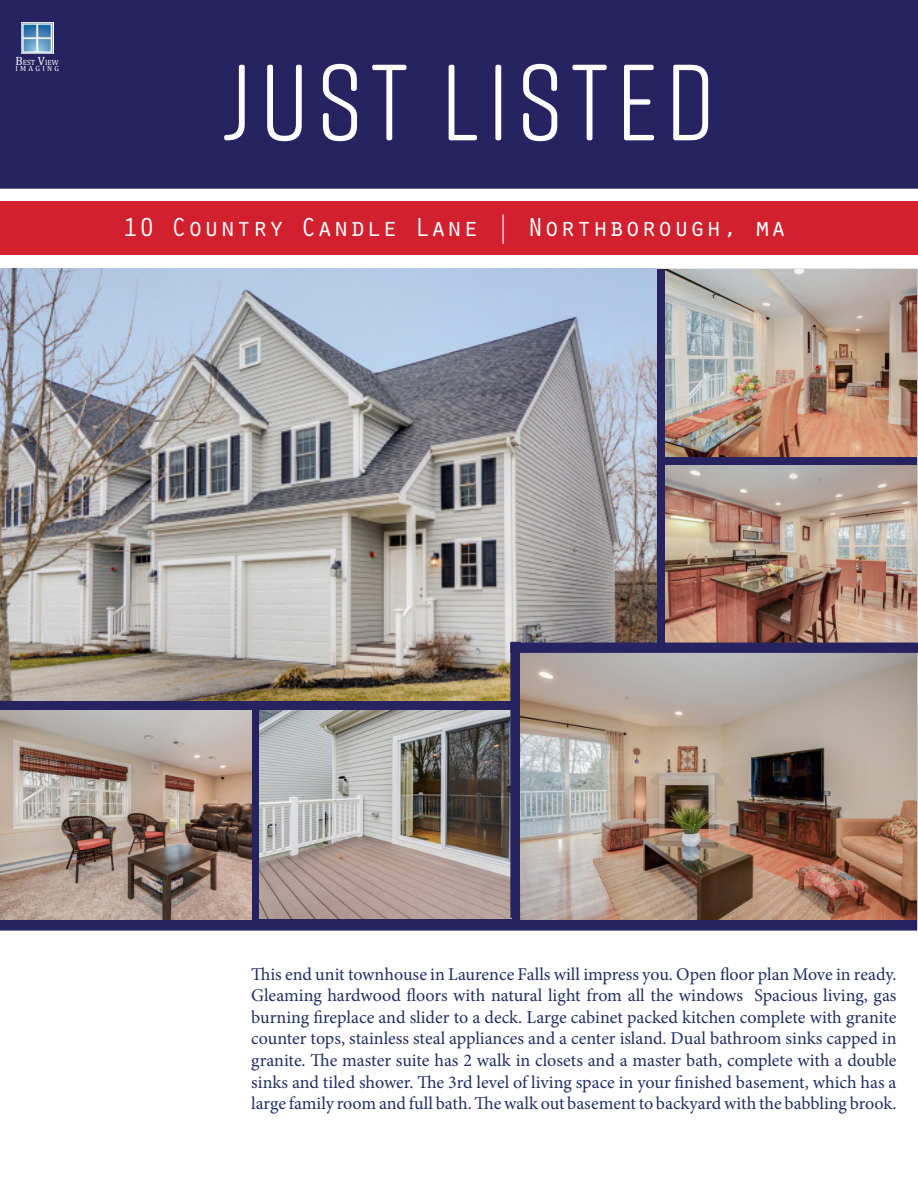
<style>
.page{position:relative;width:918px;height:1188px;background:#fff}
.page>*{position:absolute;margin:0;border:0;box-sizing:border-box;transform-origin:0 0}
.t1{font:108px "Rift Soft";letter-spacing:.08em;color:#fcfcfc}
.t2{font:27px "Orator Std";color:#fff}
.t3{font:18px/21.6px "Minion Pro";color:#212e62;text-align:justify}
.t4{font:7.5px "Cambria";letter-spacing:.3em;color:#fffefc}
.s1{font-size:12px}
</style>
<div class="page">
<div style="left:0;top:270px;width:916px;height:660px;background:#272260"></div>
<div style="left:0;top:0;width:917px;height:188px;background:#272260"></div>
<div style="left:0;top:0;width:918px;height:189px;border:2px solid #272260"></div>
<div style="left:0;top:201px;width:918px;height:54px;background:#d2202f"></div>
<img style="left:22px;top:23px;width:31px;height:31px">
<img style="left:0;top:269px;width:657px;height:432px">
<img style="left:0;top:710px;width:252px;height:209px">
<img style="left:260px;top:710px;width:250px;height:208px">
<img style="left:666px;top:466px;width:251px;height:177px">
<div style="left:510px;top:642px;width:11px;height:276px;background:#272260;border:2px solid #272260"></div>
<img style="left:521px;top:653px;width:396px;height:266px">
<img style="left:665px;top:270px;width:251px;height:187px">
<div style="left:511px;top:643px;width:406px;height:9px;background:#272260"></div>
<div style="left:510px;top:643px;width:408px;height:10px;border:2px solid #272260"></div>
<p class="t4" style="left:15px;top:58px;width:45px"><span class="s1">B</span>EST <span class="s1">V</span>IEW</p>
<p class="t4" style="left:15px;top:64px;width:45px">IMAGING</p>
<p class="t1" style="left:222px;top:27px;width:494px">JUST LISTED</p>
<p class="t2" style="left:123px;top:208px;width:666px">10 Country Candle Lane | Northborough, ma</p>
<p class="t3" style="left:251px;top:963px;width:647px">This end unit townhouse in Laurence Falls will impress you. Open floor plan Move in ready.<br>Gleaming hardwood floors with natural light from all the windows Spacious living, gas burning fireplace and slider to a deck. Large cabinet packed kitchen complete with granite counter tops, stainless steal appliances and a center island. Dual bathroom sinks capped in granite. The master suite has 2 walk in closets and a master bath, complete with a double sinks and tiled shower. The 3rd level of living space in your finished basement, which has a large family room and full bath. The walk out basement to backyard with the babbling brook.</p>
</div>
